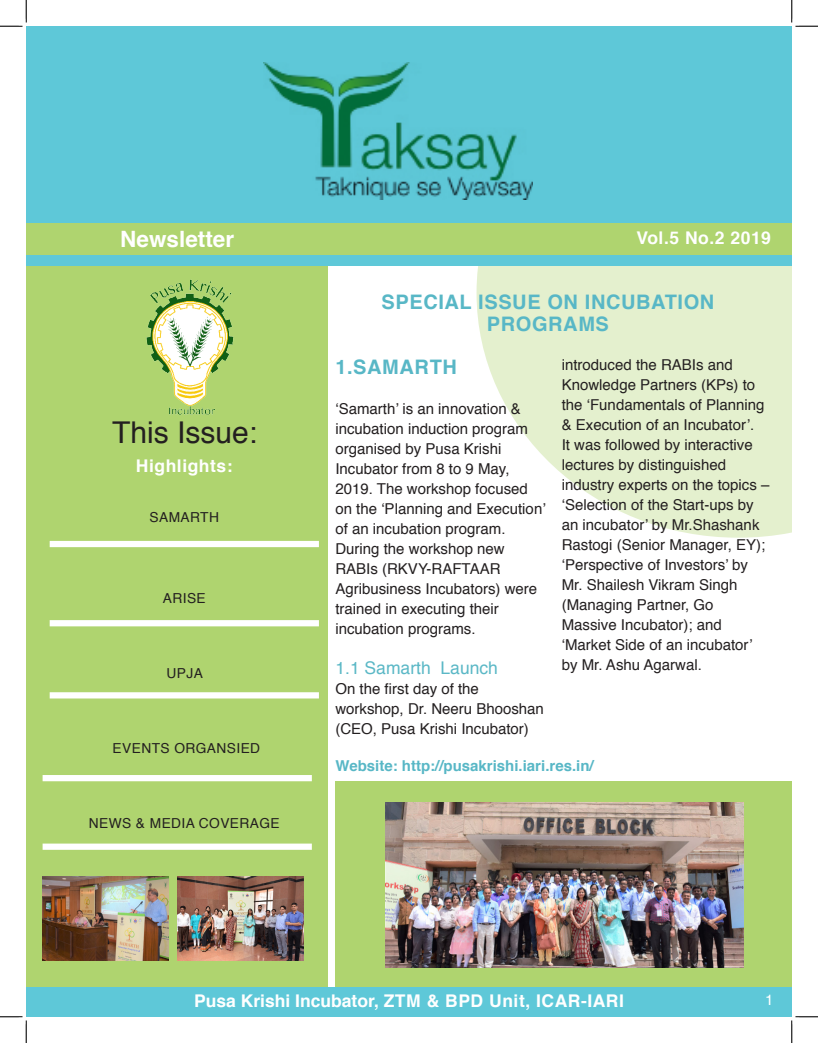
<style>
.page{position:relative;width:818px;height:1043px;background:#fff}
.page>*{position:absolute;margin:0;border:0;box-sizing:border-box;transform-origin:0 0}
.t1{font:30px "Helvetica";color:#231f20}
.t2{font:700 22.5px "Helvetica";color:#fff}
.headline{font:700 20px "Helvetica";letter-spacing:.03em;color:#58b7c6}
.t3{font:700 17.5px "Helvetica";color:#fff}
.t4{font:700 17.5px "Helvetica";letter-spacing:.03em;color:#fff}
.t5{font:17.5px "Helvetica";color:#5bb8c6}
.t6{font:15px/20px "Helvetica";color:#231f20}
.t7{font:700 15px "Helvetica";color:#58b7c6}
.t8{font:15px "Helvetica";color:#fff}
.t9{font:13.75px "Helvetica";letter-spacing:.03em;color:#231f20}
</style>
<div class="page">
<div style="left:335px;top:781px;width:456px;height:207px;background:#afd46f"></div>
<svg style="left:476px;top:266px;width:315px;height:271px;fill:#e4f0ce"></svg>
<div style="left:26px;top:26px;width:765px;height:240px;background:#5ec8d8"></div>
<div style="left:26px;top:266px;width:302px;height:750px;background:#afd46f"></div>
<div style="left:50px;top:541px;width:269px;height:6px;background:#fff"></div>
<div style="left:50px;top:620px;width:269px;height:6px;background:#fff"></div>
<div style="left:50px;top:692px;width:269px;height:6px;background:#fff"></div>
<div style="left:43px;top:775px;width:269px;height:6px;background:#fff"></div>
<div style="left:43px;top:843px;width:269px;height:6px;background:#fff"></div>
<img style="left:263px;top:62px;width:269px;height:137px">
<div style="left:26px;top:224px;width:765px;height:31px;background:#afd46f"></div>
<img style="left:147px;top:280px;width:86px;height:135px">
<div style="left:26px;top:987px;width:765px;height:29px;background:#5ec8d8"></div>
<img style="left:43px;top:876px;width:126px;height:84px">
<img style="left:385px;top:802px;width:358px;height:165px">
<img style="left:177px;top:876px;width:126px;height:84px">
<svg style="left:0;top:0;width:27px;height:27px"></svg>
<svg style="left:0;top:1016px;width:27px;height:26px"></svg>
<svg style="left:791px;top:0;width:27px;height:27px"></svg>
<svg style="left:790px;top:1015px;width:28px;height:27px"></svg>
<p class="t2" style="left:120px;top:221px;width:115px">Newsletter</p>
<p class="t4" style="left:636px;top:224px;width:136px">Vol.5 No.2 2019</p>
<p class="t1" style="left:112px;top:409px;width:147px">This Issue:</p>
<p class="t4" style="left:136px;top:451px;width:98px">Highlights:</p>
<p class="t9" style="left:149px;top:506px;width:71px">SAMARTH</p>
<p class="t9" style="left:163px;top:587px;width:44px">ARISE</p>
<p class="t9" style="left:166px;top:662px;width:38px">UPJA</p>
<p class="t9" style="left:113px;top:737px;width:149px">EVENTS ORGANSIED</p>
<p class="t9" style="left:89px;top:812px;width:192px">NEWS &amp; MEDIA COVERAGE</p>
<p class="headline" style="left:381px;top:285px;width:334px">SPECIAL ISSUE ON INCUBATION</p>
<p class="headline" style="left:487px;top:308px;width:123px">PROGRAMS</p>
<p class="headline" style="left:335px;top:350px;width:123px">1.SAMARTH</p>
<p class="t6" style="left:335px;top:399px;width:194px">‘Samarth’ is an innovation &amp; incubation induction program organised by Pusa Krishi</p>
<p class="t6" style="left:335px;top:459px;width:212px">Incubator from 8 to 9 May,<br>2019. The workshop focused on the ‘Planning and Execution’ of an incubation program.</p>
<p class="t6" style="left:335px;top:539px;width:171px">During the workshop new</p>
<p class="t6" style="left:335px;top:559px;width:167px">RABIs (RKVY-RAFTAAR</p>
<p class="t6" style="left:335px;top:579px;width:203px">Agribusiness Incubators) were trained in executing their</p>
<p class="t6" style="left:335px;top:619px;width:142px">incubation programs.</p>
<p class="t5" style="left:335px;top:654px;width:164px">1.1 Samarth Launch</p>
<p class="t6" style="left:335px;top:679px;width:145px">On the first day of the</p>
<p class="t6" style="left:335px;top:699px;width:210px">workshop, Dr. Neeru Bhooshan (CEO, Pusa Krishi Incubator)</p>
<p class="t6" style="left:561px;top:355px;width:204px">introduced the RABIs and<br>Knowledge Partners (KPs) to the ‘Fundamentals of Planning &amp; Execution of an Incubator’.</p>
<p class="t6" style="left:561px;top:435px;width:192px">It was followed by interactive</p>
<p class="t6" style="left:561px;top:455px;width:166px">lectures by distinguished</p>
<p class="t6" style="left:561px;top:475px;width:209px">industry experts on the topics –</p>
<p class="t6" style="left:561px;top:495px;width:205px">‘Selection of the Start-ups by an incubator’ by Mr.Shashank<br>Rastogi (Senior Manager, EY); ‘Perspective of Investors’ by</p>
<p class="t6" style="left:561px;top:575px;width:177px">Mr. Shailesh Vikram Singh</p>
<p class="t6" style="left:561px;top:595px;width:153px">(Managing Partner, Go</p>
<p class="t6" style="left:561px;top:615px;width:162px">Massive Incubator); and</p>
<p class="t6" style="left:561px;top:635px;width:192px">‘Market Side of an incubator’</p>
<p class="t6" style="left:561px;top:655px;width:142px">by Mr. Ashu Agarwal.</p>
<p class="t7" style="left:335px;top:753px;width:260px">Website: http://pusakrishi.iari.res.in/</p>
<p class="t3" style="left:194px;top:986px;width:431px">Pusa Krishi Incubator, ZTM &amp; BPD Unit, ICAR-IARI</p>
<p class="t8" style="left:765px;top:987px;width:10px">1</p>
</div>
